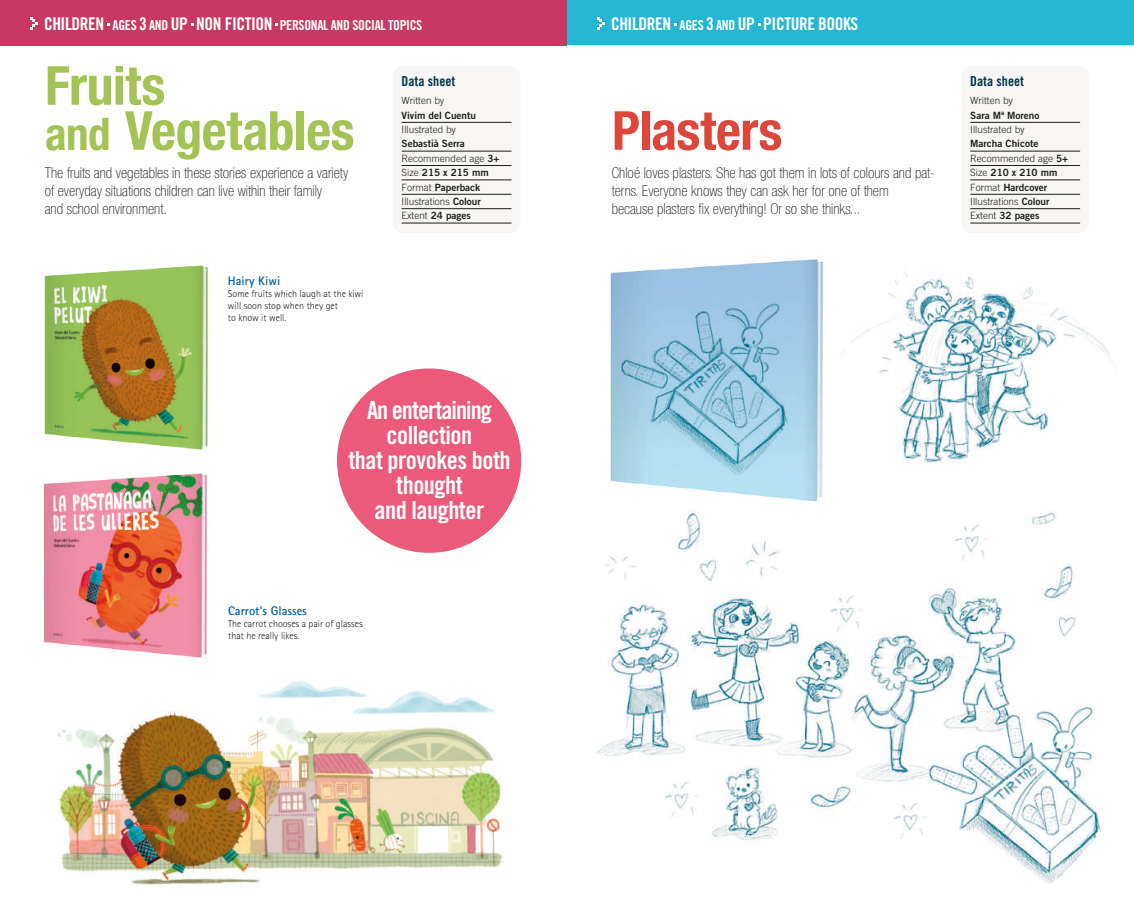
<style>
.page{position:relative;width:1134px;height:922px;background:#fff}
.page>*{position:absolute;margin:0;border:0;box-sizing:border-box;transform-origin:0 0}
.t1{font:700 condensed 53.75px/45px "Helvetica Neue LT Std";letter-spacing:-.01em;color:#a3c455}
.t2{font:700 condensed 53.75px "Helvetica Neue LT Std";letter-spacing:-.01em;color:#de463b}
.t3{font:25px/25px "Trade Gothic LT Std Bd Cn 20";letter-spacing:-.02em;color:#fff;text-align:center}
.t4{font:17.5px "Trade Gothic LT Std Bd Cn 20";letter-spacing:-.025em;color:#fff}
.t5{font:100 condensed 15px/18px "Helvetica Neue LT Std";color:#1d1d1b}
.t6{font:13.75px "Trade Gothic LT Std Bd Cn 20";letter-spacing:-.025em;color:#fff}
.t7{font:13.75px "Trade Gothic LT Std Bd Cn 20";color:#003549}
.t8{font:700 12.5px "Rotis Sans Serif 65";color:#005da9}
.t9{font:10px/14.4px "Trade Gothic LT Std Bd 2";color:#1d1d1b}
.t10{font:300 10px "Trade Gothic LT Std";color:#1d1d1b}
.t11{font:300 10px/12px "Rotis Sans Serif 45";color:#1d1d1b}
.s1{font-size:17.5px}
.s2{font-size:13.75px}
.s3{font-size:45px}
.s4{font-family:"Trade Gothic LT Std Bd 2";font-weight:400}
.s5{font-family:"Trade Gothic LT Std";font-weight:300}
</style>
<div class="page">
<img style="left:574px;top:0;width:560px;height:883px">
<img style="left:593px;top:244px;width:247px;height:270px">
<img style="left:57px;top:681px;width:447px;height:204px">
<img style="left:44px;top:265px;width:165px;height:185px">
<img style="left:43px;top:473px;width:165px;height:185px">
<div style="left:0;top:0;width:567px;height:45px;background:#c93765"></div>
<svg style="left:30px;top:17px;width:8px;height:12px"></svg>
<svg style="left:597px;top:17px;width:7px;height:12px"></svg>
<div style="left:393px;top:66px;width:127px;height:167px;background:#f7f6f4;border-radius:11px"></div>
<hr style="left:402px;top:122px;width:109px;height:1px;background:#1d1d1b">
<hr style="left:402px;top:151px;width:109px;height:1px;background:#1d1d1b">
<hr style="left:402px;top:165px;width:109px;height:1px;background:#1d1d1b">
<hr style="left:402px;top:180px;width:109px;height:1px;background:#1d1d1b">
<hr style="left:402px;top:194px;width:109px;height:1px;background:#1d1d1b">
<hr style="left:402px;top:208px;width:109px;height:1px;background:#1d1d1b">
<hr style="left:402px;top:223px;width:109px;height:1px;background:#1d1d1b">
<div style="left:961px;top:66px;width:128px;height:167px;background:#f7f6f4;border-radius:11px"></div>
<hr style="left:970px;top:122px;width:110px;height:1px;background:#1d1d1b">
<hr style="left:970px;top:151px;width:110px;height:1px;background:#1d1d1b">
<hr style="left:970px;top:165px;width:110px;height:1px;background:#1d1d1b">
<hr style="left:970px;top:180px;width:110px;height:1px;background:#1d1d1b">
<hr style="left:970px;top:194px;width:110px;height:1px;background:#1d1d1b">
<hr style="left:970px;top:208px;width:110px;height:1px;background:#1d1d1b">
<hr style="left:970px;top:223px;width:110px;height:1px;background:#1d1d1b">
<div style="left:337px;top:368px;width:184px;height:184px;background:#eb597b;border-radius:50%"></div>
<p class="t6" style="left:44px;top:16px;width:380px"><span class="s1">CHILDREN</span> AGES <span class="s1">3</span> AND <span class="s1">UP NON FICTION</span> PERSONAL AND SOCIAL TOPICS</p>
<p class="t4" style="left:611px;top:13px;width:249px">CHILDREN <span class="s2">AGES</span> 3 <span class="s2">AND</span> UP PICTURE BOOKS</p>
<h1 class="t1" style="left:45px;top:62px;width:311px">Fruits<br><span class="s3">and</span> Vegetables</h1>
<p class="t7" style="left:402px;top:73px;width:55px">Data sheet</p>
<p class="t10" style="left:402px;top:95px;width:44px">Written by</p>
<p class="t9" style="left:402px;top:108px;width:76px">Vivim del Cuentu</p>
<p class="t10" style="left:402px;top:124px;width:56px">Illustrated by</p>
<p class="t9" style="left:402px;top:136px;width:65px">Sebastià Serra</p>
<p class="t10" style="left:402px;top:152px;width:99px">Recommended age <span class="s4">3+</span></p>
<p class="t9" style="left:402px;top:165px;width:89px"><span class="s5">Size</span> 215 x 215 mm<br><span class="s5">Format</span> Paperback</p>
<p class="t10" style="left:402px;top:195px;width:81px">Illustrations <span class="s4">Colour</span></p>
<p class="t9" style="left:402px;top:208px;width:71px"><span class="s5">Extent</span> 24 pages</p>
<h1 class="t2" style="left:612px;top:98px;width:172px">Plasters</h1>
<p class="t5" style="left:45px;top:164px;width:305px">The fruits and vegetables in these stories experience a variety of everyday situations children can live within their family<br>and school environment.</p>
<p class="t5" style="left:612px;top:164px;width:325px">Chloé loves plasters. She has got them in lots of colours and pat&shy;terns. Everyone knows they can ask her for one of them<br>because plasters fix everything! Or so she thinks...</p>
<p class="t8" style="left:228px;top:273px;width:54px">Hairy Kiwi</p>
<p class="t11" style="left:228px;top:287px;width:137px">Some fruits which laugh at the kiwi will soon stop when they get<br>to know it well.</p>
<h2 class="t3" style="left:348px;top:397px;width:164px">An entertaining collection<br>that provokes both thought<br>and laughter</h2>
<p class="t8" style="left:228px;top:603px;width:80px">Carrot’s Glasses</p>
<p class="t11" style="left:228px;top:617px;width:136px">The carrot chooses a pair of glasses that he really likes.</p>
<p class="t7" style="left:970px;top:73px;width:55px">Data sheet</p>
<p class="t10" style="left:970px;top:95px;width:44px">Written by</p>
<p class="t9" style="left:970px;top:108px;width:71px">Sara Mª Moreno</p>
<p class="t10" style="left:970px;top:124px;width:56px">Illustrated by</p>
<p class="t9" style="left:970px;top:136px;width:70px">Marcha Chicote</p>
<p class="t10" style="left:970px;top:152px;width:99px">Recommended age <span class="s4">5+</span></p>
<p class="t9" style="left:970px;top:165px;width:89px"><span class="s5">Size</span> 210 x 210 mm<br><span class="s5">Format</span> Hardcover</p>
<p class="t10" style="left:970px;top:195px;width:81px">Illustrations <span class="s4">Colour</span></p>
<p class="t9" style="left:970px;top:208px;width:71px"><span class="s5">Extent</span> 32 pages</p>
</div>
